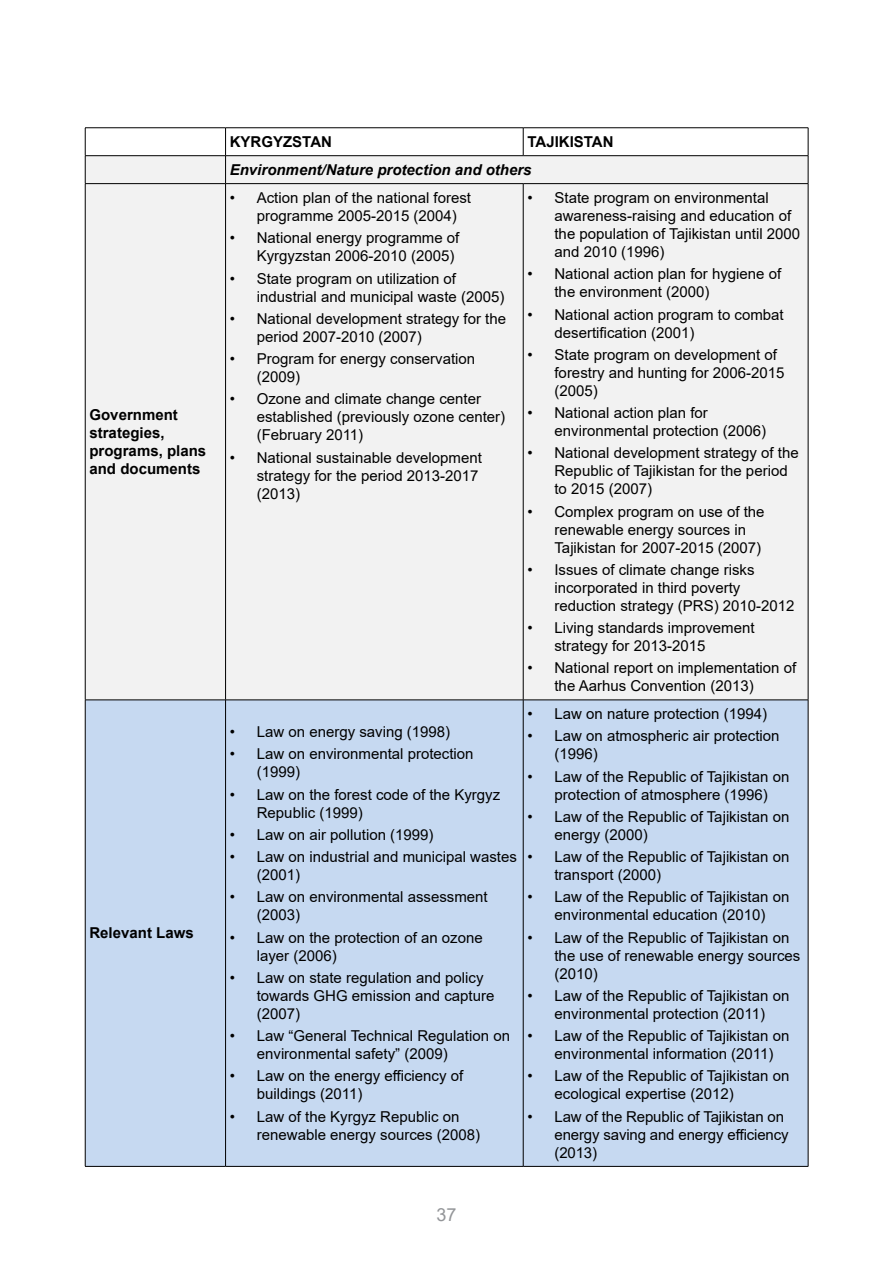
<style>
.page{position:relative;width:893px;height:1263px;background:#fff}
.page>*{position:absolute;margin:0;border:0;box-sizing:border-box;transform-origin:0 0}
.t1{font:18px "Arial";color:#939598}
.t2{font:15px/18px "Arial";color:#000}
.t3{font:700 15px/18px "Arial";color:#000}
.t4{font:italic 700 15px "Arial";color:#000}
</style>
<div class="page">
<div style="left:86px;top:184px;width:722px;height:516px;background:#f2f2f2"></div>
<div style="left:86px;top:701px;width:722px;height:465px;background:#c6d9f1"></div>
<hr style="left:85px;top:127px;width:141px;height:1px;background:#000">
<hr style="left:226px;top:127px;width:297px;height:1px;background:#000">
<hr style="left:523px;top:127px;width:285px;height:1px;background:#000">
<svg style="left:85px;top:128px;width:724px;height:55px"></svg>
<hr style="left:85px;top:183px;width:141px;height:1px;background:#000">
<hr style="left:85px;top:184px;width:1px;height:516px;background:#000">
<hr style="left:226px;top:183px;width:297px;height:1px;background:#000">
<hr style="left:225px;top:184px;width:1px;height:516px;background:#000">
<hr style="left:523px;top:183px;width:285px;height:1px;background:#000">
<hr style="left:523px;top:184px;width:1px;height:516px;background:#000">
<hr style="left:808px;top:184px;width:1px;height:516px;background:#000">
<hr style="left:85px;top:700px;width:141px;height:1px;background:#000">
<hr style="left:85px;top:700px;width:1px;height:466px;background:#000">
<hr style="left:226px;top:700px;width:297px;height:1px;background:#000">
<hr style="left:225px;top:700px;width:1px;height:466px;background:#000">
<hr style="left:523px;top:700px;width:285px;height:1px;background:#000">
<hr style="left:523px;top:700px;width:1px;height:466px;background:#000">
<hr style="left:808px;top:700px;width:1px;height:466px;background:#000">
<hr style="left:85px;top:1166px;width:141px;height:1px;background:#000">
<hr style="left:226px;top:1166px;width:297px;height:1px;background:#000">
<hr style="left:523px;top:1166px;width:285px;height:1px;background:#000">
<p class="t3" style="left:89px;top:406px;width:118px">Government strategies, programs, plans and documents</p>
<p class="t3" style="left:89px;top:924px;width:106px">Relevant Laws</p>
<p class="t3" style="left:230px;top:133px;width:104px">KYRGYZSTAN</p>
<p class="t3" style="left:527px;top:133px;width:88px">TAJIKISTAN</p>
<p class="t4" style="left:230px;top:160px;width:303px">Environment/Nature protection and others</p>
<p class="t2" style="left:257px;top:189px;width:216px;text-indent:-27px">• Action plan of the national forest programme 2005-2015 (2004)</p>
<p class="t2" style="left:257px;top:229px;width:204px;text-indent:-27px">• National energy programme of<br>Kyrgyzstan 2006-2010 (2005)</p>
<p class="t2" style="left:257px;top:269px;width:249px;text-indent:-27px">• State program on utilization of industrial and municipal waste (2005)</p>
<p class="t2" style="left:257px;top:309px;width:251px;text-indent:-27px">• National development strategy for the period 2007-2010 (2007)</p>
<p class="t2" style="left:257px;top:350px;width:220px;text-indent:-27px">• Program for energy conservation (2009)</p>
<p class="t2" style="left:257px;top:390px;width:250px;text-indent:-27px">• Ozone and climate change center established (previously ozone center) (February 2011)</p>
<p class="t2" style="left:257px;top:448px;width:227px;text-indent:-27px">• National sustainable development strategy for the period 2013-2017 (2013)</p>
<p class="t2" style="left:230px;top:723px;width:222px">• Law on energy saving (1998)</p>
<p class="t2" style="left:257px;top:745px;width:218px;text-indent:-27px">• Law on environmental protection (1999)</p>
<p class="t2" style="left:257px;top:785px;width:245px;text-indent:-27px">• Law on the forest code of the Kyrgyz<br>Republic (1999)</p>
<p class="t2" style="left:230px;top:825px;width:205px">• Law on air pollution (1999)</p>
<p class="t2" style="left:257px;top:848px;width:262px;text-indent:-27px">• Law on industrial and municipal wastes (2001)</p>
<p class="t2" style="left:257px;top:888px;width:232px;text-indent:-27px">• Law on environmental assessment (2003)</p>
<p class="t2" style="left:257px;top:928px;width:227px;text-indent:-27px">• Law on the protection of an ozone layer (2006)</p>
<p class="t2" style="left:257px;top:968px;width:239px;text-indent:-27px">• Law on state regulation and policy towards GHG emission and capture (2007)</p>
<p class="t2" style="left:257px;top:1027px;width:255px;text-indent:-27px">• Law “General Technical Regulation on environmental safety” (2009)</p>
<p class="t2" style="left:257px;top:1067px;width:208px;text-indent:-27px">• Law on the energy efficiency of buildings (2011)</p>
<p class="t2" style="left:257px;top:1107px;width:225px;text-indent:-27px">• Law of the Kyrgyz Republic on renewable energy sources (2008)</p>
<p class="t2" style="left:554px;top:189px;width:247px;text-indent:-27px">• State program on environmental awareness-raising and education of the population of Tajikistan until 2000 and 2010 (1996)</p>
<p class="t2" style="left:554px;top:265px;width:228px;text-indent:-27px">• National action plan for hygiene of the environment (2000)</p>
<p class="t2" style="left:554px;top:305px;width:231px;text-indent:-27px">• National action program to combat desertification (2001)</p>
<p class="t2" style="left:554px;top:345px;width:232px;text-indent:-27px">• State program on development of forestry and hunting for 2006-2015 (2005)</p>
<p class="t2" style="left:554px;top:404px;width:213px;text-indent:-27px">• National action plan for environmental protection (2006)</p>
<p class="t2" style="left:554px;top:444px;width:246px;text-indent:-27px">• National development strategy of the<br>Republic of Tajikistan for the period to 2015 (2007)</p>
<p class="t2" style="left:554px;top:502px;width:212px;text-indent:-27px">• Complex program on use of the renewable energy sources in<br>Tajikistan for 2007-2015 (2007)</p>
<p class="t2" style="left:554px;top:560px;width:242px;text-indent:-27px">• Issues of climate change risks incorporated in third poverty reduction strategy (PRS) 2010-2012</p>
<p class="t2" style="left:554px;top:619px;width:202px;text-indent:-27px">• Living standards improvement strategy for 2013-2015</p>
<p class="t2" style="left:554px;top:659px;width:243px;text-indent:-27px">• National report on implementation of the Aarhus Convention (2013)</p>
<p class="t2" style="left:527px;top:705px;width:241px">• Law on nature protection (1994)</p>
<p class="t2" style="left:554px;top:727px;width:227px;text-indent:-27px">• Law on atmospheric air protection (1996)</p>
<p class="t2" style="left:527px;top:767px;width:263px;text-align:center">• Law of the Republic of Tajikistan on protection of atmosphere (1996)</p>
<p class="t2" style="left:554px;top:807px;width:236px;text-indent:-27px">• Law of the Republic of Tajikistan on energy (2000)</p>
<p class="t2" style="left:554px;top:848px;width:236px;text-indent:-27px">• Law of the Republic of Tajikistan on transport (2000)</p>
<p class="t2" style="left:527px;top:888px;width:263px;text-align:center">• Law of the Republic of Tajikistan on environmental education (2010)</p>
<p class="t2" style="left:554px;top:928px;width:247px;text-indent:-27px">• Law of the Republic of Tajikistan on the use of renewable energy sources (2010)</p>
<p class="t2" style="left:527px;top:986px;width:263px;text-align:center">• Law of the Republic of Tajikistan on environmental protection (2011)</p>
<p class="t2" style="left:554px;top:1027px;width:236px;text-indent:-27px">• Law of the Republic of Tajikistan on environmental information (2011)</p>
<p class="t2" style="left:554px;top:1067px;width:236px;text-indent:-27px">• Law of the Republic of Tajikistan on ecological expertise (2012)</p>
<p class="t2" style="left:554px;top:1107px;width:236px;text-indent:-27px">• Law of the Republic of Tajikistan on energy saving and energy efficiency (2013)</p>
<p class="t1" style="left:436px;top:1202px;width:22px">37</p>
</div>
